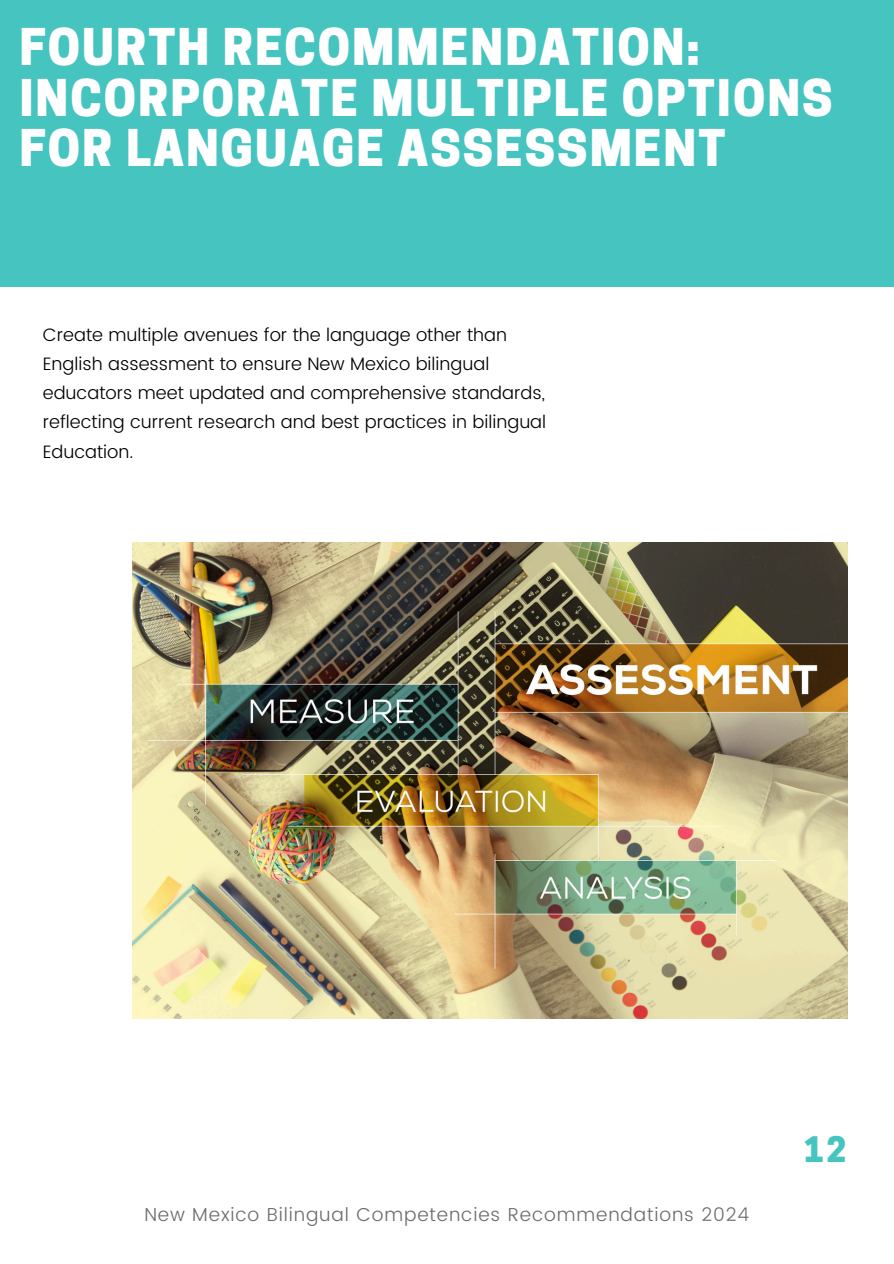
<style>
.page{position:relative;width:894px;height:1264px;background:#fff}
.page>*{position:absolute;margin:0;border:0;box-sizing:border-box;transform-origin:0 0}
.t1{font:800 47.55px/50.7px "Cooper Hewitt";letter-spacing:.04em;color:#fff}
.t2{font:800 33px "Cooper Hewitt";color:#46c4c0}
.t3{font:300 18.75px "Poppins";letter-spacing:.045em;color:#6b6b6b}
.t4{font:300 18px/29.2px "Poppins";color:#000}
</style>
<div class="page">
<div style="left:0;top:0;width:893px;height:286px;background:#46c4c0"></div>
<img style="left:132px;top:542px;width:715px;height:476px">
<p class="t1" style="left:19px;top:28px;width:814px">FOURTH RECOMMENDATION:<br>INCORPORATE MULTIPLE OPTIONS<br>FOR LANGUAGE ASSESSMENT</p>
<p class="t4" style="left:43px;top:320px;width:504px">Create multiple avenues for the language other than English assessment to ensure New Mexico bilingual educators meet updated and comprehensive standards, reflecting current research and best practices in bilingual Education.</p>
<p class="t3" style="left:144px;top:1203px;width:606px">New Mexico Bilingual Competencies Recommendations 2024</p>
<p class="t2" style="left:804px;top:1136px;width:43px">12</p>
</div>
